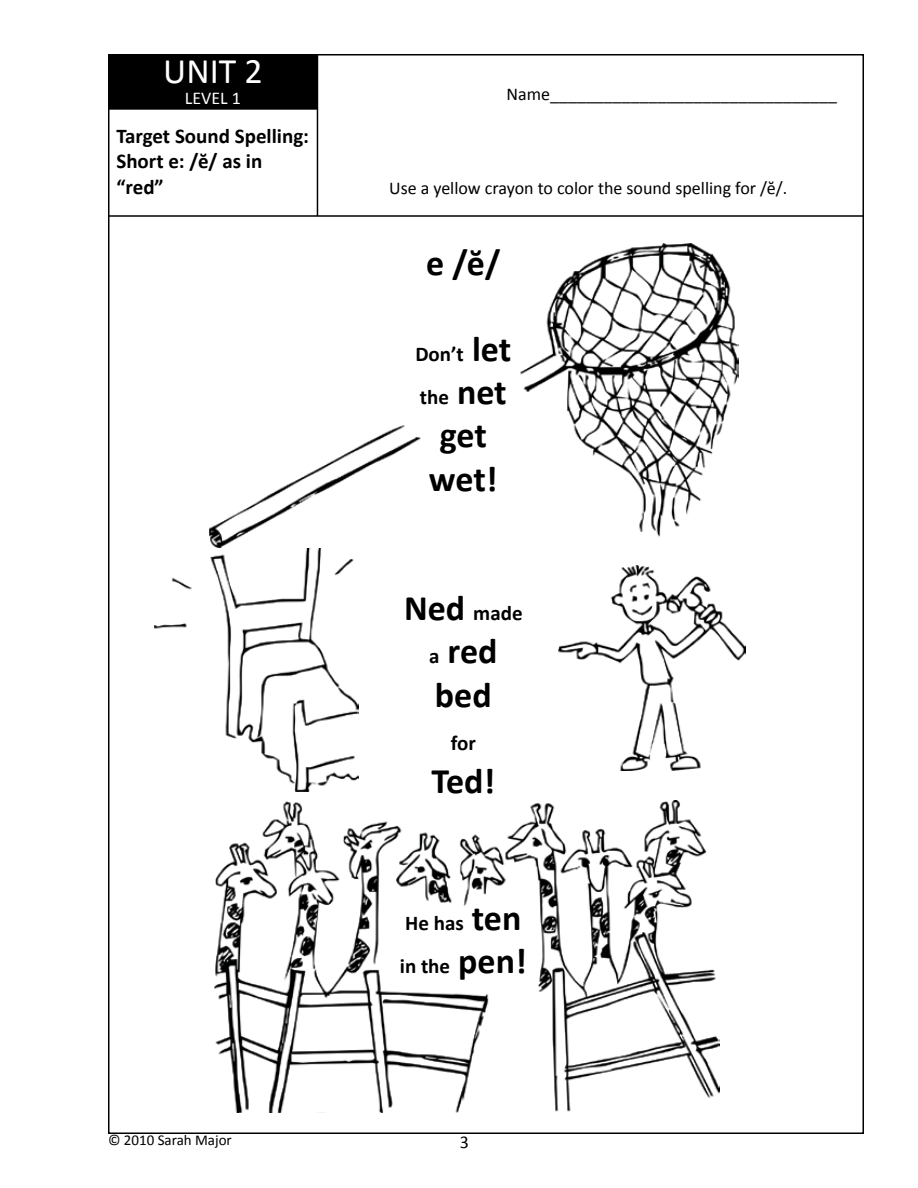
<style>
.page{position:relative;width:918px;height:1188px;background:#fff}
.page>*{position:absolute;margin:0;border:0;box-sizing:border-box;transform-origin:0 0}
.t1{font:700 36px/43.2px "Calibri";letter-spacing:-.005em;color:#000;text-align:center}
.t2{font:36px "Calibri";color:#fff}
.t3{font:700 21px/25.2px "Calibri";color:#000}
.t4{font:18px "Calibri";color:#000}
.t5{font:18px "Calibri";color:#fff}
.t6{font:15px "Calibri";color:#000}
.s1{font-size:36px}
.s2{font-size:21px}
</style>
<div class="page">
<img style="left:215px;top:800px;width:504px;height:313px">
<img style="left:155px;top:548px;width:203px;height:243px">
<img style="left:209px;top:243px;width:529px;height:305px">
<div style="left:109px;top:55px;width:208px;height:54px;background:#000"></div>
<div style="left:108px;top:54px;width:210px;height:56px;border:2px solid #000"></div>
<hr style="left:317px;top:54px;width:1px;height:162px;background:#000">
<hr style="left:108px;top:215px;width:756px;height:2px;background:#000">
<img style="left:558px;top:565px;width:187px;height:206px">
<h1 class="t2" style="left:163px;top:48px;width:101px">UNIT 2</h1>
<p class="t5" style="left:185px;top:87px;width:58px">LEVEL 1</p>
<p class="t3" style="left:116px;top:124px;width:194px">Target Sound Spelling:<br>Short e: /ĕ/ as in “red”</p>
<p class="t4" style="left:507px;top:83px;width:332px">Name________________________________</p>
<p class="t4" style="left:389px;top:177px;width:400px">Use a yellow crayon to color the sound spelling for /ĕ/.</p>
<h1 class="t1" style="left:426px;top:241px;width:76px">e /ĕ/</h1>
<p class="t3" style="left:415px;top:332px;width:97px;line-height:43.2px">Don’t <span class="s1">let </span>the <span class="s1">net</span></p>
<h1 class="t1" style="left:429px;top:414px;width:70px">get wet!</h1>
<p class="t3" style="left:404px;top:601px;width:120px"><span class="s1">Ned</span> made</p>
<h1 class="t1" style="left:429px;top:630px;width:70px;text-align:left"><span class="s2">a</span> red bed</h1>
<p class="t3" style="left:451px;top:730px;width:27px">for</p>
<h1 class="t1" style="left:431px;top:759px;width:65px">Ted!</h1>
<p class="t3" style="left:400px;top:901px;width:128px;line-height:43.2px">He has <span class="s1">ten </span>in the <span class="s1">pen!</span></p>
<p class="t6" style="left:108px;top:1131px;width:125px">© 2010 Sarah Major</p>
<p class="t4" style="left:460px;top:1130px;width:11px">3</p>
</div>
